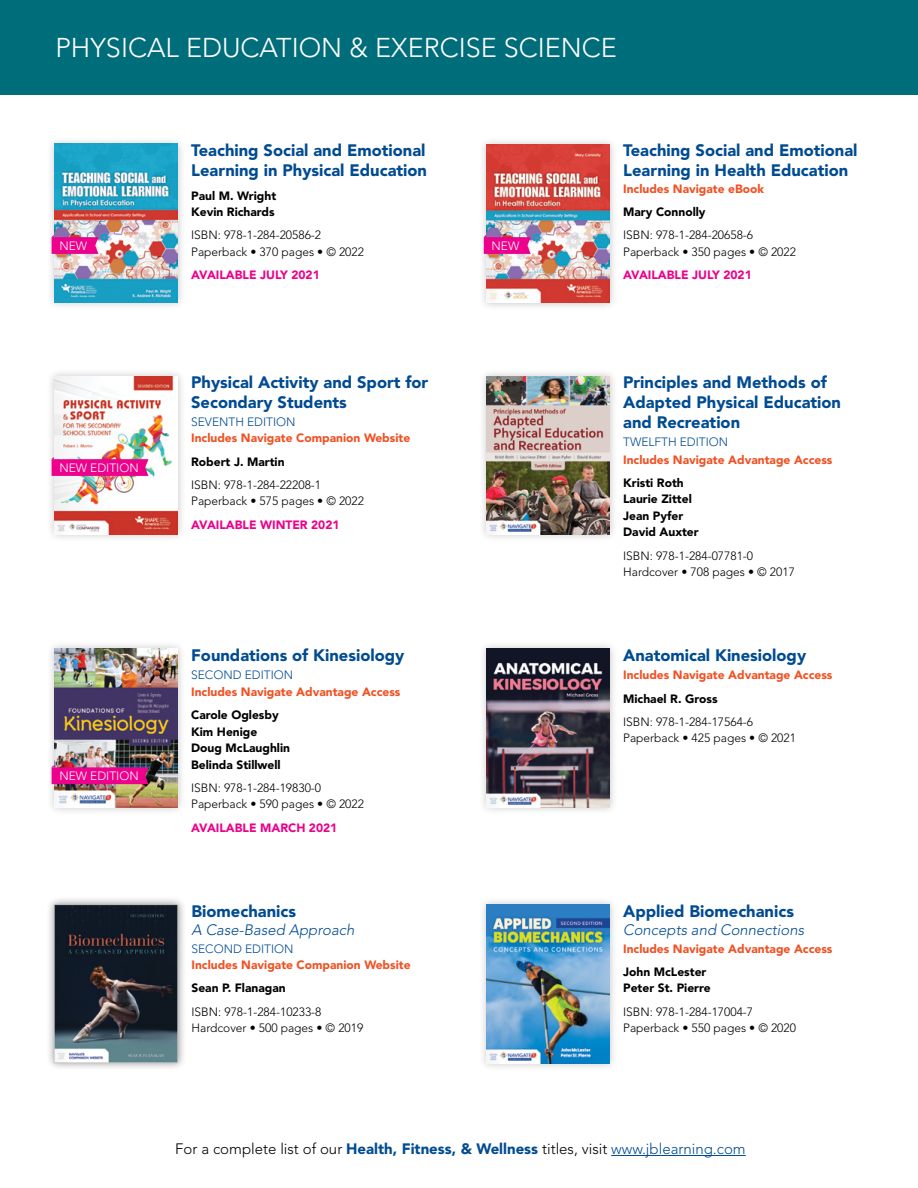
<style>
.page{position:relative;width:918px;height:1188px;background:#fff}
.page>*{position:absolute;margin:0;border:0;box-sizing:border-box;transform-origin:0 0}
.t1{font:300 27px "Avenir LT Std";color:#fff}
.t2{font:900 16.5px/19.8px "Avenir LT Std";color:#004b91}
.t3{font:300 15px "Avenir LT Std";color:#000}
.t4{font:italic 300 15px "Avenir LT Std";color:#004b91}
.t5{font:300 12px/16.5px "Avenir LT Std";color:#000}
.t6{font:900 12px "Avenir LT Std";color:#f05123}
.t7{font:900 12px/16.5px "Avenir LT Std";color:#000}
.t8{font:900 12px "Avenir LT Std";color:#ec008c}
.t9{font:300 12px "Avenir LT Std";color:#004b91}
.t10{font:300 12px "Avenir LT Std";color:#fff}
.s1{font-weight:900;color:#004b91}
.s2{color:#004b91}
</style>
<div class="page">
<div style="left:0;top:0;width:918px;height:94px;background:#006d7b"></div>
<div style="left:45px;top:896px;width:141px;height:175px;background:#000;opacity:.44"></div>
<img style="left:56px;top:906px;width:120px;height:155px">
<div style="left:54px;top:904px;width:124px;height:159px;border:1px solid #c7c8ca"></div>
<div style="left:477px;top:896px;width:141px;height:176px;background:#000;opacity:.22"></div>
<img style="left:486px;top:905px;width:124px;height:159px">
<hr style="left:611px;top:1155px;width:135px;height:1px;background:#004b91">
<div style="left:477px;top:640px;width:141px;height:176px;background:#000;opacity:.22"></div>
<img style="left:486px;top:649px;width:124px;height:158px">
<div style="left:45px;top:640px;width:141px;height:176px;background:#000;opacity:.22"></div>
<img style="left:54px;top:649px;width:124px;height:159px">
<svg style="left:52px;top:765px;width:96px;height:19px;background:#dd0f89"></svg>
<div style="left:477px;top:368px;width:141px;height:175px;background:#000;opacity:.22"></div>
<img style="left:486px;top:376px;width:124px;height:159px">
<div style="left:45px;top:367px;width:141px;height:176px;background:#000;opacity:.22"></div>
<img style="left:54px;top:376px;width:124px;height:158px">
<svg style="left:52px;top:457px;width:96px;height:19px;background:#ea1b94"></svg>
<div style="left:45px;top:135px;width:141px;height:176px;background:#000;opacity:.22"></div>
<img style="left:54px;top:144px;width:124px;height:158px">
<svg style="left:52px;top:235px;width:46px;height:19px"></svg>
<div style="left:477px;top:136px;width:141px;height:176px;background:#000;opacity:.22"></div>
<img style="left:486px;top:144px;width:124px;height:159px">
<svg style="left:484px;top:235px;width:47px;height:19px"></svg>
<h1 class="t1" style="left:56px;top:31px;width:563px">PHYSICAL EDUCATION &amp; EXERCISE SCIENCE</h1>
<p class="t10" style="left:59px;top:239px;width:29px">NEW</p>
<p class="t10" style="left:59px;top:461px;width:81px">NEW EDITION</p>
<p class="t10" style="left:59px;top:769px;width:81px">NEW EDITION</p>
<h2 class="t2" style="left:191px;top:141px;width:237px">Teaching Social and Emotional<br>Learning in Physical Education</h2>
<p class="t7" style="left:191px;top:187px;width:87px">Paul M. Wright<br>Kevin Richards</p>
<p class="t5" style="left:191px;top:227px;width:174px">ISBN: 978-1-284-20586-2<br>Paperback • 370 pages • © 2022</p>
<p class="t8" style="left:191px;top:268px;width:130px">AVAILABLE JULY 2021</p>
<h2 class="t2" style="left:191px;top:372px;width:239px">Physical Activity and Sport for<br>Secondary Students</h2>
<p class="t9" style="left:191px;top:415px;width:106px">SEVENTH EDITION</p>
<p class="t6" style="left:191px;top:431px;width:221px">Includes Navigate Companion Website</p>
<p class="t7" style="left:191px;top:453px;width:95px">Robert J. Martin</p>
<p class="t5" style="left:191px;top:477px;width:174px">ISBN: 978-1-284-22208-1<br>Paperback • 575 pages • © 2022</p>
<p class="t8" style="left:191px;top:517px;width:150px">AVAILABLE WINTER 2021</p>
<h2 class="t2" style="left:191px;top:646px;width:215px">Foundations of Kinesiology</h2>
<p class="t9" style="left:191px;top:668px;width:104px">SECOND EDITION</p>
<p class="t6" style="left:191px;top:684px;width:211px">Includes Navigate Advantage Access</p>
<p class="t7" style="left:191px;top:707px;width:100px">Carole Oglesby<br>Kim Henige<br>Doug McLaughlin<br>Belinda Stillwell</p>
<p class="t5" style="left:191px;top:779px;width:174px">ISBN: 978-1-284-19830-0<br>Paperback • 590 pages • © 2022</p>
<p class="t8" style="left:191px;top:820px;width:148px">AVAILABLE MARCH 2021</p>
<h2 class="t2" style="left:192px;top:901px;width:106px">Biomechanics</h2>
<p class="t4" style="left:192px;top:921px;width:164px">A Case-Based Approach</p>
<p class="t9" style="left:192px;top:942px;width:104px">SECOND EDITION</p>
<p class="t6" style="left:192px;top:958px;width:221px">Includes Navigate Companion Website</p>
<p class="t7" style="left:192px;top:980px;width:96px">Sean P. Flanagan</p>
<p class="t5" style="left:192px;top:1003px;width:173px">ISBN: 978-1-284-10233-8<br>Hardcover • 500 pages • © 2019</p>
<p class="t10" style="left:492px;top:239px;width:29px">NEW</p>
<h2 class="t2" style="left:623px;top:141px;width:236px">Teaching Social and Emotional<br>Learning in Health Education</h2>
<p class="t6" style="left:623px;top:181px;width:143px">Includes Navigate eBook</p>
<p class="t7" style="left:623px;top:204px;width:84px">Mary Connolly</p>
<p class="t5" style="left:623px;top:227px;width:174px">ISBN: 978-1-284-20658-6<br>Paperback • 350 pages • © 2022</p>
<p class="t8" style="left:623px;top:268px;width:130px">AVAILABLE JULY 2021</p>
<h2 class="t2" style="left:623px;top:372px;width:219px">Principles and Methods of<br>Adapted Physical Education and Recreation</h2>
<p class="t9" style="left:623px;top:435px;width:107px">TWELFTH EDITION</p>
<p class="t6" style="left:623px;top:452px;width:211px">Includes Navigate Advantage Access</p>
<p class="t7" style="left:623px;top:474px;width:77px">Kristi Roth<br>Laurie Zittel<br>Jean Pyfer<br>David Auxter</p>
<p class="t5" style="left:623px;top:547px;width:173px">ISBN: 978-1-284-07781-0<br>Hardcover • 708 pages • © 2017</p>
<h2 class="t2" style="left:623px;top:646px;width:185px">Anatomical Kinesiology</h2>
<p class="t6" style="left:623px;top:668px;width:211px">Includes Navigate Advantage Access</p>
<p class="t7" style="left:623px;top:690px;width:96px">Michael R. Gross</p>
<p class="t5" style="left:623px;top:713px;width:174px">ISBN: 978-1-284-17564-6<br>Paperback • 425 pages • © 2021</p>
<h2 class="t2" style="left:623px;top:901px;width:172px">Applied Biomechanics</h2>
<p class="t4" style="left:623px;top:921px;width:182px">Concepts and Connections</p>
<p class="t6" style="left:623px;top:941px;width:211px">Includes Navigate Advantage Access</p>
<p class="t7" style="left:623px;top:964px;width:89px">John McLester<br>Peter St. Pierre</p>
<p class="t5" style="left:623px;top:1003px;width:174px">ISBN: 978-1-284-17004-7<br>Paperback • 550 pages • © 2020</p>
<p class="t3" style="left:175px;top:1140px;width:572px">For a complete list of our <span class="s1">Health, Fitness, &amp; Wellness</span> titles, visit <span class="s2">www.jblearning.com</span></p>
</div>
